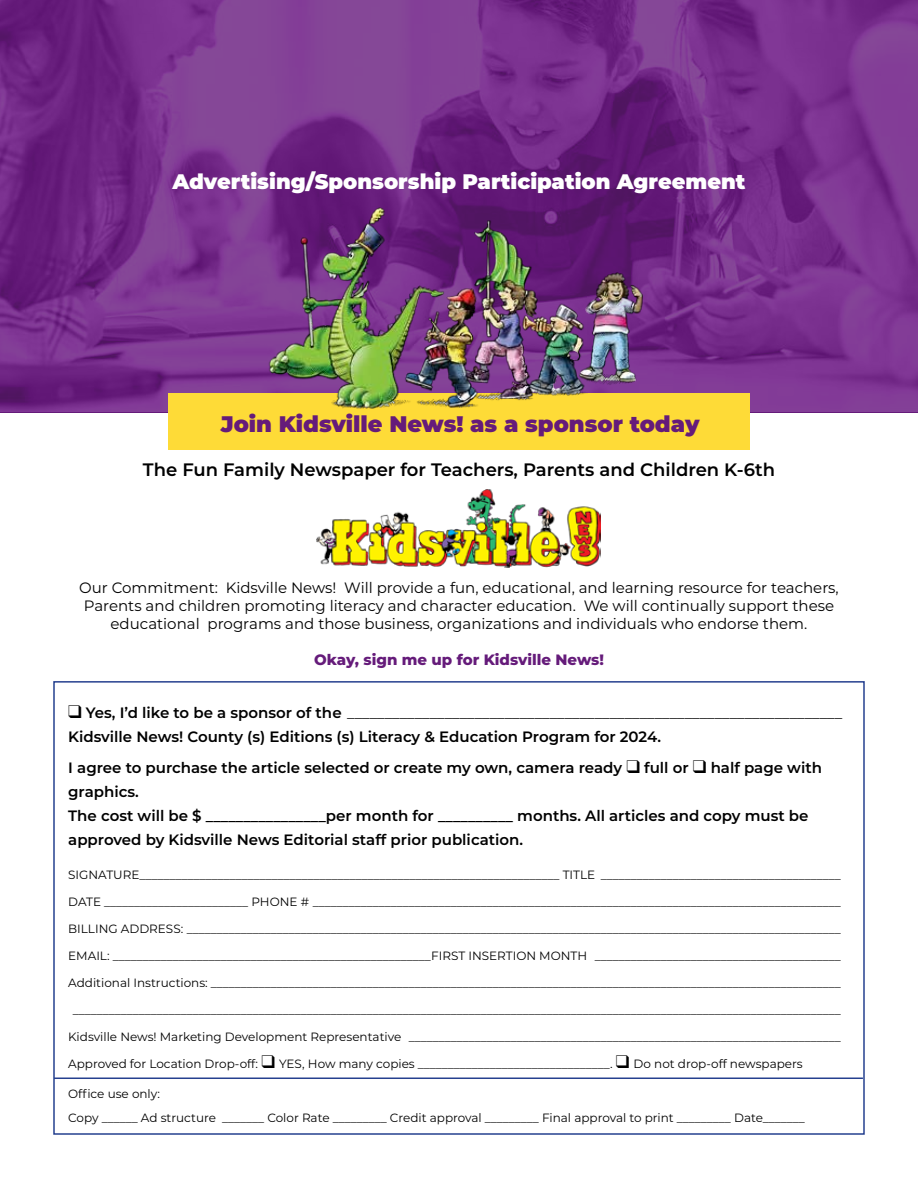
<style>
.page{position:relative;width:918px;height:1188px;background:#fff}
.page>*{position:absolute;margin:0;border:0;box-sizing:border-box;transform-origin:0 0}
.t1{font:900 22.5px "Montserrat";color:#651b7a}
.t2{font:900 21px "Montserrat";color:#fff}
.t3{font:600 18px "Montserrat";color:#000}
.t4{font:600 15px/24px "Montserrat";color:#000}
.t5{font:15px/18px "Montserrat";color:#000;text-align:center}
.t6{font:800 15px "Montserrat";color:#651b7a}
.t7{font:12px/24px "Montserrat";color:#000}
.s1{font-weight:400}
</style>
<div class="page">
<img style="left:0;top:0;width:918px;height:412px">
<div style="left:168px;top:393px;width:581px;height:56px;background:#fedb37"></div>
<img style="left:259px;top:193px;width:400px;height:216px">
<img style="left:317px;top:489px;width:284px;height:79px">
<div style="left:53px;top:681px;width:812px;height:454px;border:2px solid #25408f"></div>
<hr style="left:54px;top:1078px;width:809px;height:1px;background:#25408f">
<h2 class="t2" style="left:172px;top:166px;width:575px">Advertising/Sponsorship Participation Agreement</h2>
<h1 class="t1" style="left:221px;top:407px;width:480px">Join Kidsville News! as a sponsor today</h1>
<h3 class="t3" style="left:143px;top:457px;width:634px">The Fun Family Newspaper for Teachers, Parents and Children K-6th</h3>
<p class="t5" style="left:79px;top:579px;width:761px">Our Commitment: Kidsville News! Will provide a fun, educational, and learning resource for teachers,<br>Parents and children promoting literacy and character education. We will continually support these educational programs and those business, organizations and individuals who endorse them.</p>
<p class="t6" style="left:314px;top:649px;width:292px">Okay, sign me up for Kidsville News!</p>
<p class="t4" style="left:68px;top:700px;width:776px">❑ Yes, I’d like to be a sponsor of the <span class="s1">__________________________________________________________________<br></span>Kidsville News! County (s) Editions (s) Literacy &amp; Education Program for 2024.</p>
<p class="t4" style="left:68px;top:755px;width:755px">I agree to purchase the article selected or create my own, camera ready ❑ full or ❑ half page with graphics.<br>The cost will be $ ________________per month for __________ months. All articles and copy must be approved by Kidsville News Editorial staff prior publication.</p>
<p class="t7" style="left:68px;top:862px;width:774px">SIGNATURE______________________________________________________________________ TITLE ________________________________________</p>
<p class="t7" style="left:68px;top:889px;width:774px">DATE ________________________ PHONE # ________________________________________________________________________________________</p>
<p class="t7" style="left:68px;top:916px;width:774px">BILLING ADDRESS: _____________________________________________________________________________________________________________</p>
<p class="t7" style="left:68px;top:943px;width:774px">EMAIL: _____________________________________________________FIRST INSERTION MONTH _________________________________________</p>
<p class="t7" style="left:68px;top:970px;width:774px">Additional Instructions: _________________________________________________________________________________________________________</p>
<p class="t7" style="left:73px;top:997px;width:769px">________________________________________________________________________________________________________________________________</p>
<p class="t7" style="left:68px;top:1024px;width:774px">Kidsville News! Marketing Development Representative ________________________________________________________________________</p>
<p class="t7" style="left:68px;top:1051px;width:736px">Approved for Location Drop-off: ❑ YES, How many copies ________________________________. ❑ Do not drop-off newspapers</p>
<p class="t7" style="left:68px;top:1082px;width:738px">Office use only:<br>Copy ______ Ad structure _______ Color Rate _________ Credit approval _________ Final approval to print _________ Date_______</p>
</div>
